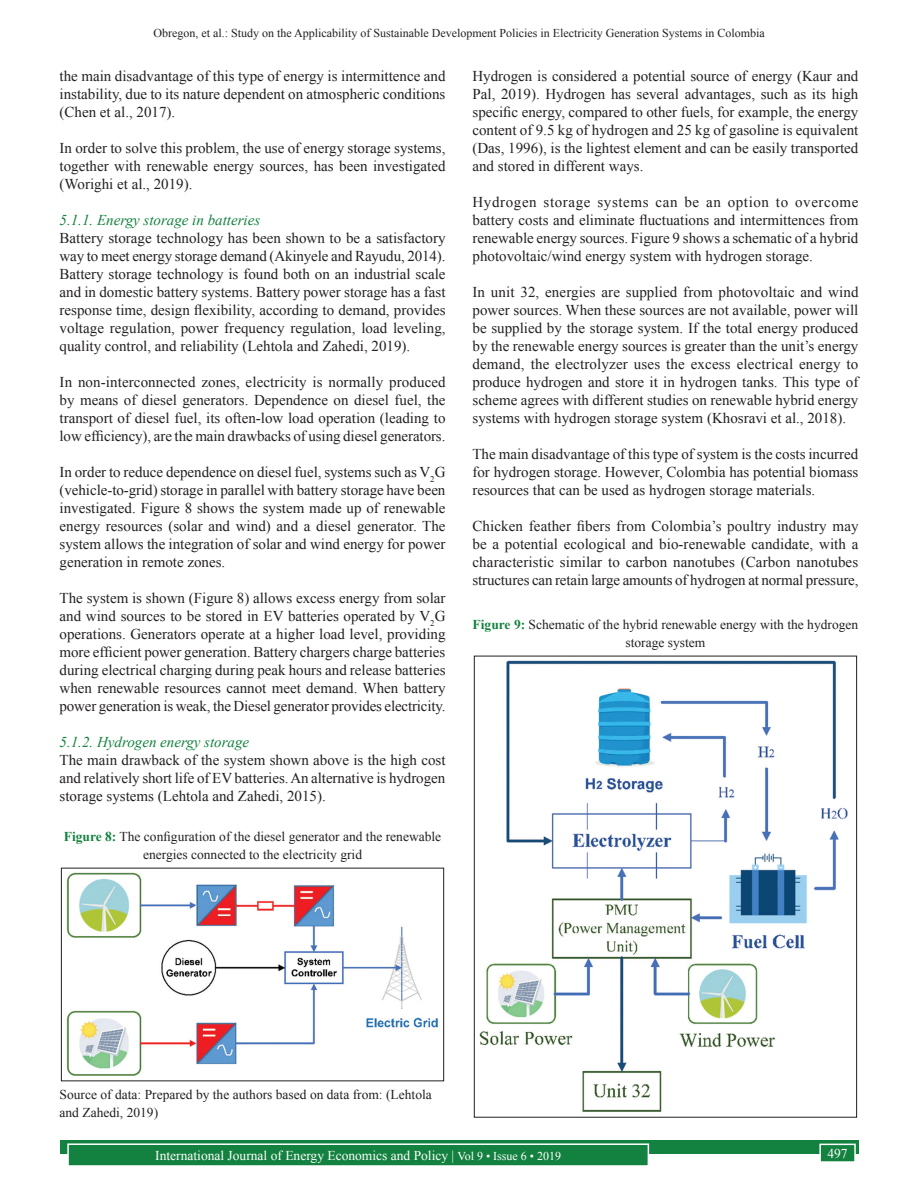
<style>
.page{position:relative;width:918px;height:1188px;background:#fff}
.page>*{position:absolute;margin:0;border:0;box-sizing:border-box;transform-origin:0 0}
.TX{font:15px/18px "Times New Roman";color:#231f20;text-align:justify}
.t1{font:italic 15px "Times New Roman";color:#13813f}
.FGC{font:13.5px/18px "Times New Roman";color:#231f20;text-align:center}
.FGC_SRC{font:13.5px/18px "Times New Roman";color:#231f20}
.t2{font:13.5px "Times New Roman";color:#fff}
.t3{font:12px "Times New Roman";color:#231f20}
.s1{font-weight:700;color:#13813f}
.s2{font-size:12px}
</style>
<div class="page">
<div style="left:60px;top:1140px;width:798px;height:13px;background:#13813f"></div>
<div style="left:68px;top:1144px;width:580px;height:22px;background:#13813f"></div>
<div style="left:67px;top:1143px;width:582px;height:24px;border:2px solid #fff"></div>
<div style="left:820px;top:1144px;width:35px;height:18px;background:#13813f"></div>
<div style="left:819px;top:1144px;width:37px;height:19px;border:2px solid #fff"></div>
<img style="left:66px;top:872px;width:372px;height:204px">
<div style="left:61px;top:868px;width:383px;height:213px;border:1px solid #231f20"></div>
<img style="left:479px;top:660px;width:369px;height:452px">
<p class="t3" style="left:153px;top:25px;width:613px">Obregon, et al.: Study on the Applicability of Sustainable Development Policies in Electricity Generation Systems in Colombia</p>
<p class="TX" style="left:60px;top:66px;width:387px">the main disadvantage of this type of energy is intermittence and instability, due to its nature dependent on atmospheric conditions (Chen et al., 2017).</p>
<p class="TX" style="left:60px;top:138px;width:387px">In order to solve this problem, the use of energy storage systems, together with renewable energy sources, has been investigated (Worighi et al., 2019).</p>
<h3 class="t1" style="left:60px;top:210px;width:202px">5.1.1. Energy storage in batteries</h3>
<p class="TX" style="left:60px;top:228px;width:388px">Battery storage technology has been shown to be a satisfactory way to meet energy storage demand (Akinyele and Rayudu, 2014).<br>Battery storage technology is found both on an industrial scale and in domestic battery systems. Battery power storage has a fast response time, design flexibility, according to demand, provides voltage regulation, power frequency regulation, load leveling, quality control, and reliability (Lehtola and Zahedi, 2019).</p>
<p class="TX" style="left:60px;top:372px;width:388px">In non-interconnected zones, electricity is normally produced by means of diesel generators. Dependence on diesel fuel, the transport of diesel fuel, its often-low load operation (leading to low efficiency), are the main drawbacks of using diesel generators.</p>
<p class="TX" style="left:60px;top:462px;width:388px">In order to reduce dependence on diesel fuel, systems such as V<sub>2</sub>G (vehicle-to-grid) storage in parallel with battery storage have been investigated. Figure 8 shows the system made up of renewable energy resources (solar and wind) and a diesel generator. The system allows the integration of solar and wind energy for power generation in remote zones.</p>
<p class="TX" style="left:60px;top:588px;width:388px">The system is shown (Figure 8) allows excess energy from solar and wind sources to be stored in EV batteries operated by V<sub>2</sub>G operations. Generators operate at a higher load level, providing more efficient power generation. Battery chargers charge batteries during electrical charging during peak hours and release batteries when renewable resources cannot meet demand. When battery power generation is weak, the Diesel generator provides electricity.</p>
<h3 class="t1" style="left:60px;top:732px;width:191px">5.1.2. Hydrogen energy storage</h3>
<p class="TX" style="left:60px;top:750px;width:387px">The main drawback of the system shown above is the high cost and relatively short life of EV batteries. An alternative is hydrogen storage systems (Lehtola and Zahedi, 2015).</p>
<p class="FGC" style="left:64px;top:827px;width:379px"><span class="s1">Figure 8:</span> The configuration of the diesel generator and the renewable energies connected to the electricity grid</p>
<p class="TX" style="left:472px;top:66px;width:387px">Hydrogen is considered a potential source of energy (Kaur and Pal, 2019). Hydrogen has several advantages, such as its high specific energy, compared to other fuels, for example, the energy content of 9.5 kg of hydrogen and 25 kg of gasoline is equivalent (Das, 1996), is the lightest element and can be easily transported and stored in different ways.</p>
<p class="TX" style="left:472px;top:192px;width:388px">Hydrogen storage systems can be an option to overcome battery costs and eliminate fluctuations and intermittences from renewable energy sources. Figure 9 shows a schematic of a hybrid photovoltaic/wind energy system with hydrogen storage.</p>
<p class="TX" style="left:472px;top:282px;width:388px">In unit 32, energies are supplied from photovoltaic and wind power sources. When these sources are not available, power will be supplied by the storage system. If the total energy produced by the renewable energy sources is greater than the unit’s energy demand, the electrolyzer uses the excess electrical energy to produce hydrogen and store it in hydrogen tanks. This type of scheme agrees with different studies on renewable hybrid energy systems with hydrogen storage system (Khosravi et al., 2018).</p>
<p class="TX" style="left:472px;top:444px;width:387px">The main disadvantage of this type of system is the costs incurred for hydrogen storage. However, Colombia has potential biomass resources that can be used as hydrogen storage materials.</p>
<p class="TX" style="left:472px;top:516px;width:388px">Chicken feather fibers from Colombia’s poultry industry may be a potential ecological and bio-renewable candidate, with a characteristic similar to carbon nanotubes (Carbon nanotubes structures can retain large amounts of hydrogen at normal pressure,</p>
<p class="FGC" style="left:473px;top:615px;width:387px"><span class="s1">Figure 9:</span> Schematic of the hybrid renewable energy with the hydrogen storage system</p>
<p class="FGC_SRC" style="left:60px;top:1085px;width:374px">Source of data: Prepared by the authors based on data from: (Lehtola and Zahedi, 2019)</p>
<p class="t2" style="left:155px;top:1146px;width:407px">International Journal of Energy Economics and Policy | <span class="s2">Vol 9 • Issue 6 • 2019</span></p>
<p class="t2" style="left:827px;top:1144px;width:22px">497</p>
</div>
